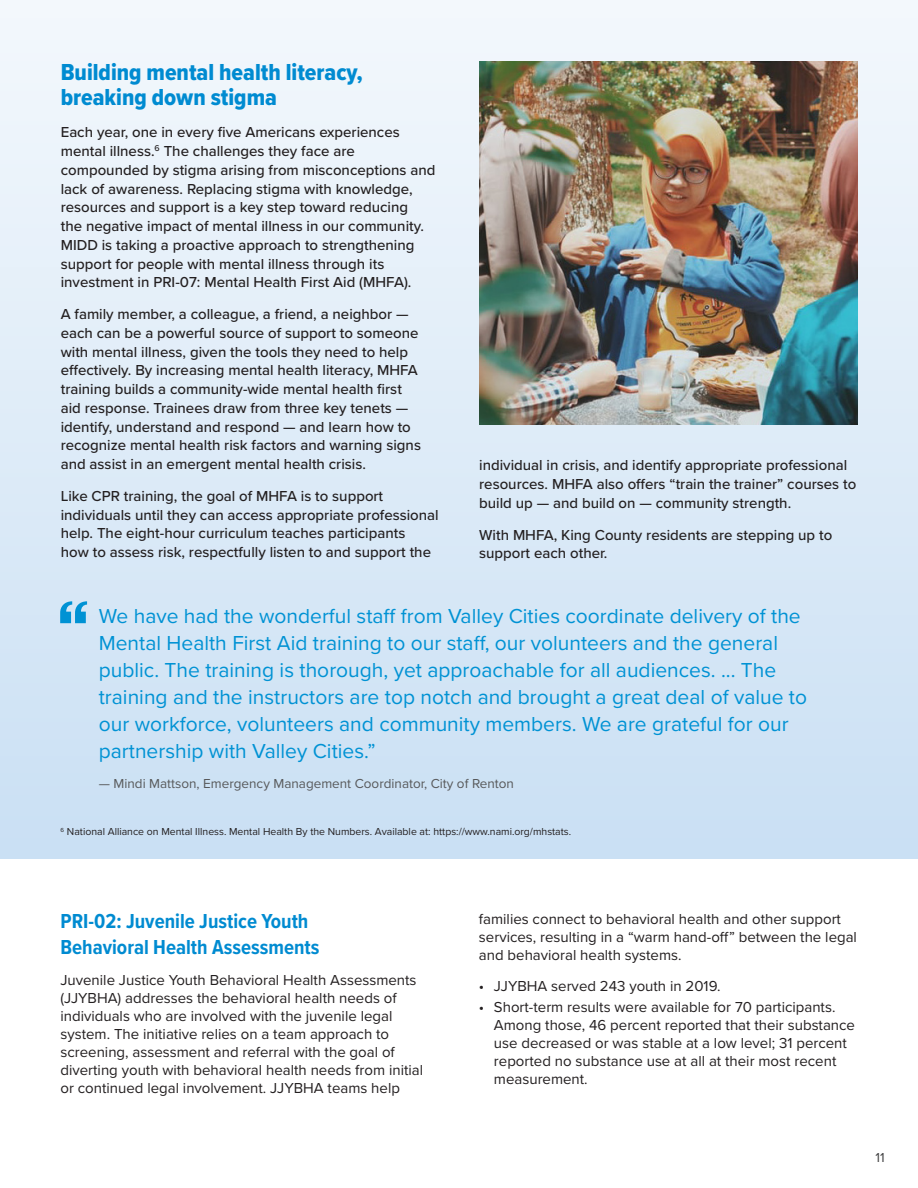
<style>
.page{position:relative;width:918px;height:1188px;background:#fff}
.page>*{position:absolute;margin:0;border:0;box-sizing:border-box;transform-origin:0 0}
.quotemark-_large{font:82.5px "Knockout HTF52 Cruiserweight";color:#0092d4}
.h-story___special{font:24px/25.5px "Proxima Nova Cond Extrabld";color:#008bd1}
.quote{font:21px/27px "Proxima Nova";color:#0092d4}
.t1{font:700 21px/25.5px "Proxima Nova Cond";color:#008bd1}
.story-body{font:500 15px/18.8px "Proxima Nova";color:#231f20}
.body{font:15px/18px "Proxima Nova";color:#231f20}
.quote-attribution{font:13.5px "Proxima Nova";color:#57585a}
.t2{font:13.5px "Proxima Nova";color:#3e3e3f}
.Footnote{font:10.5px "Proxima Nova";color:#231f20}
</style>
<div class="page">
<div style="left:0;top:0;width:918px;height:859px;background:linear-gradient(to bottom,#f3f8fc,#c9dff3)"></div>
<hr style="left:0;top:33px;width:1px;height:137px;background:#008bd1">
<img style="left:480px;top:62px;width:378px;height:362px">
<p class="h-story___special" style="left:61px;top:59px;width:304px">Building mental health literacy, breaking down stigma</p>
<p class="story-body" style="left:61px;top:123px;width:376px">Each year, one in every five Americans experiences mental illness.<sup>6</sup> The challenges they face are compounded by stigma arising from misconceptions and lack of awareness. Replacing stigma with knowledge, resources and support is a key step toward reducing<br>the negative impact of mental illness in our community.<br>MIDD is taking a proactive approach to strengthening support for people with mental illness through its investment in PRI-07: Mental Health First Aid (MHFA).</p>
<p class="story-body" style="left:61px;top:304px;width:362px">A family member, a colleague, a friend, a neighbor — each can be a powerful source of support to someone with mental illness, given the tools they need to help effectively. By increasing mental health literacy, MHFA training builds a community-wide mental health first aid response. Trainees draw from three key tenets — identify, understand and respond — and learn how to recognize mental health risk factors and warning signs and assist in an emergent mental health crisis.</p>
<p class="story-body" style="left:61px;top:486px;width:380px">Like CPR training, the goal of MHFA is to support individuals until they can access appropriate professional help. The eight-hour curriculum teaches participants<br>how to assess risk, respectfully listen to and support the</p>
<p class="story-body" style="left:479px;top:455px;width:379px">individual in crisis, and identify appropriate professional resources. MHFA also offers “train the trainer” courses to build up — and build on — community strength.</p>
<p class="story-body" style="left:479px;top:525px;width:355px">With MHFA, King County residents are stepping up to support each other.</p>
<p class="quotemark-_large" style="left:56px;top:585px;width:36px">“</p>
<p class="quote" style="left:99px;top:602px;width:710px">We have had the wonderful staff from Valley Cities coordinate delivery of the Mental Health First Aid training to our staff, our volunteers and the general public. The training is thorough, yet approachable for all audiences. ... The training and the instructors are top notch and brought a great deal of value to our workforce, volunteers and community members. We are grateful for our partnership with Valley Cities.”</p>
<p class="quote-attribution" style="left:99px;top:774px;width:417px">— Mindi Mattson, Emergency Management Coordinator, City of Renton</p>
<p class="Footnote" style="left:61px;top:824px;width:512px"><sup>6</sup> National Alliance on Mental Illness. Mental Health By the Numbers. Available at: https://www.nami.org/mhstats.</p>
<p class="t1" style="left:60px;top:908px;width:261px">PRI-02: Juvenile Justice Youth<br>Behavioral Health Assessments</p>
<p class="body" style="left:60px;top:971px;width:364px">Juvenile Justice Youth Behavioral Health Assessments (JJYBHA) addresses the behavioral health needs of individuals who are involved with the juvenile legal system. The initiative relies on a team approach to screening, assessment and referral with the goal of diverting youth with behavioral health needs from initial or continued legal involvement. JJYBHA teams help</p>
<p class="body" style="left:479px;top:909px;width:380px">families connect to behavioral health and other support services, resulting in a “warm hand-off” between the legal and behavioral health systems.</p>
<p class="body" style="left:479px;top:976px;width:243px">• JJYBHA served 243 youth in 2019.</p>
<p class="body" style="left:494px;top:997px;width:363px;text-indent:-15px">• Short-term results were available for 70 participants.<br>Among those, 46 percent reported that their substance use decreased or was stable at a low level; 31 percent reported no substance use at all at their most recent measurement.</p>
<p class="t2" style="left:876px;top:1147px;width:11px">11</p>
</div>
